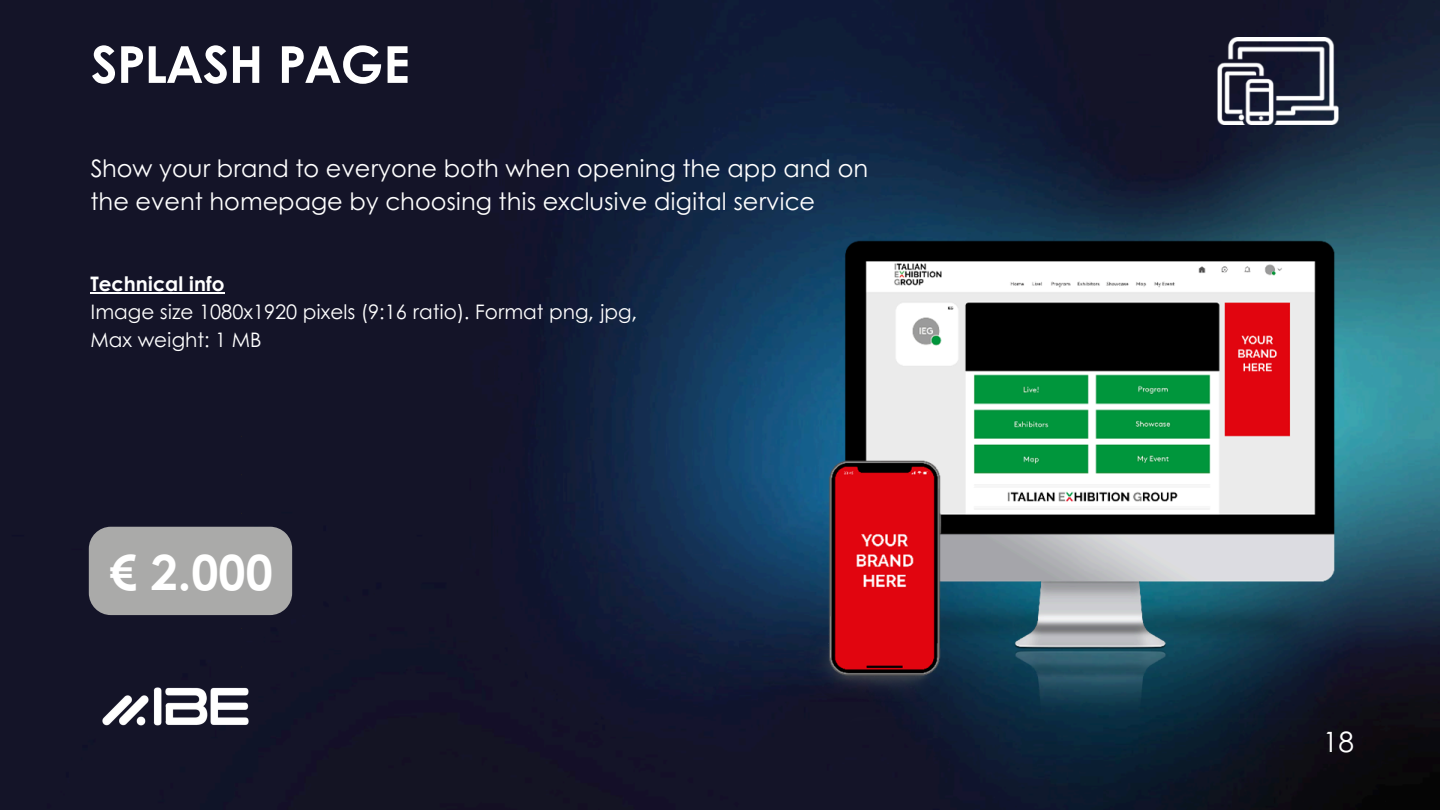
<style>
.page{position:relative;width:1440px;height:810px;background:#fff}
.page>*{position:absolute;margin:0;border:0;box-sizing:border-box;transform-origin:0 0}
.t1{font:700 51px "Century Gothic";color:#fff}
.t2{font:700 48.4px "Century Gothic";color:#fff}
.t3{font:28px "Century Gothic";color:#fff}
.t4{font:24px/33px "Century Gothic";color:#fff}
.t5{font:20px "Century Gothic";color:#fff}
.t6{font:700 20px "Century Gothic";color:#fff}
</style>
<div class="page">
<img style="left:0;top:0;width:1440px;height:810px">
<img style="left:658px;top:0;width:758px;height:730px">
<hr style="left:91px;top:293px;width:134px;height:1px;background:#fff">
<svg style="left:89px;top:474px;width:203px;height:193px"></svg>
<img style="left:91px;top:675px;width:169px;height:67px">
<h2 class="t1" style="left:91px;top:26px;width:321px">SPLASH PAGE</h2>
<h3 class="t4" style="left:91px;top:150px;width:779px">Show your brand to everyone both when opening the app and on the event homepage by choosing this exclusive digital service</h3>
<p class="t6" style="left:91px;top:269px;width:136px">Technical info</p>
<p class="t5" style="left:91px;top:296px;width:548px">Image size 1080x1920 pixels (9:16 ratio). Format png, jpg,</p>
<p class="t5" style="left:91px;top:324px;width:173px">Max weight: 1 MB</p>
<p class="t2" style="left:108px;top:536px;width:166px">€ 2.000</p>
<h1 class="t3" style="left:1323px;top:721px;width:33px">18</h1>
</div>
